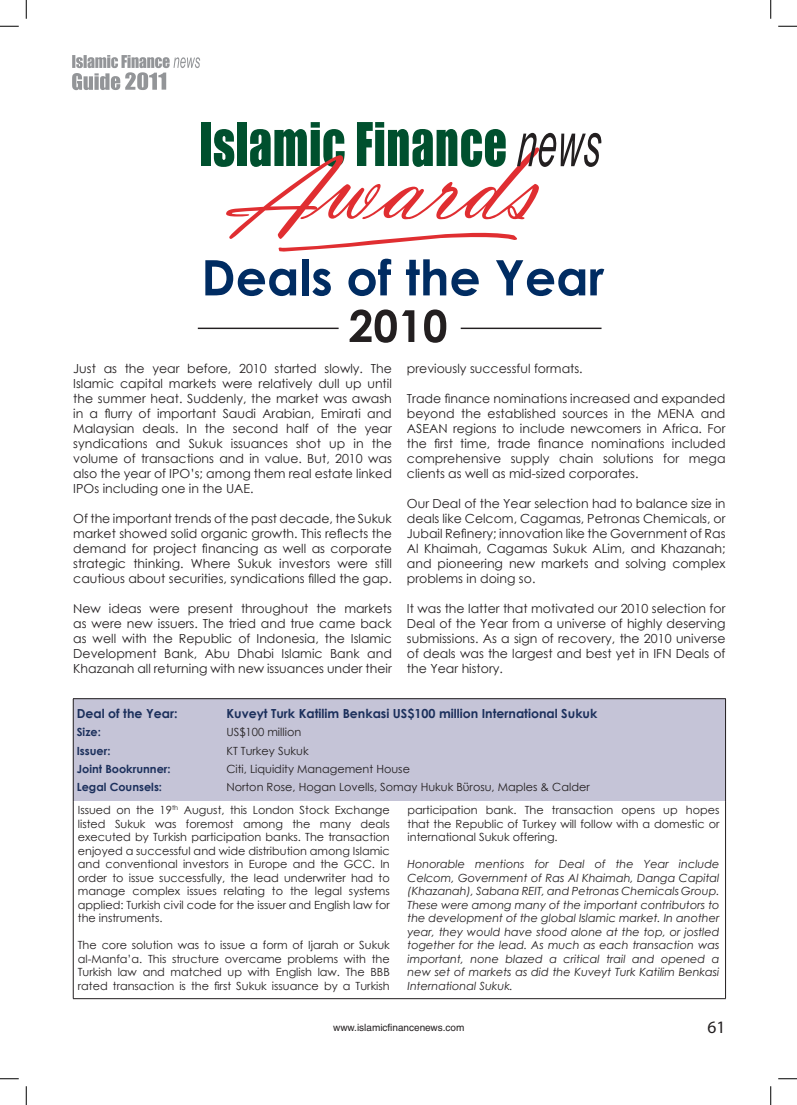
<style>
.page{position:relative;width:797px;height:1105px;background:#fff}
.page>*{position:absolute;margin:0;border:0;box-sizing:border-box;transform-origin:0 0}
.t1{font:17.5px "Myriad Pro";color:#231f20}
.t2{font:12.5px/15px "Century Gothic";color:#231f20;text-align:justify}
.t3{font:700 12.5px "Century Gothic";color:#1c305c}
.t4{font:11.25px/13.5px "Century Gothic";color:#231f20;text-align:justify}
.t5{font:italic 11.25px/13.5px "Century Gothic";color:#231f20;text-align:justify}
.t6{font:700 11.25px "Century Gothic";color:#1c305c}
.t7{font:10px "Helvetica LT Std";color:#231f20}
</style>
<div class="page">
<svg style="left:72px;top:55px;width:128px;height:35px"></svg>
<div style="left:73px;top:699px;width:652px;height:102px;background:#c5c4d7"></div>
<hr style="left:73px;top:698px;width:653px;height:1px;background:#231f20">
<hr style="left:73px;top:699px;width:1px;height:102px;background:#231f20">
<hr style="left:725px;top:699px;width:1px;height:102px;background:#231f20">
<hr style="left:73px;top:998px;width:653px;height:1px;background:#231f20">
<hr style="left:73px;top:801px;width:1px;height:197px;background:#231f20">
<hr style="left:725px;top:801px;width:1px;height:197px;background:#231f20">
<svg style="left:205px;top:260px;width:91px;height:36px"></svg>
<div style="left:302px;top:259px;width:6px;height:36px;background:#002c62"></div>
<svg style="left:312px;top:269px;width:19px;height:27px"></svg>
<svg style="left:348px;top:259px;width:43px;height:37px"></svg>
<svg style="left:406px;top:259px;width:73px;height:37px"></svg>
<svg style="left:496px;top:260px;width:108px;height:36px"></svg>
<hr style="left:198px;top:328px;width:140px;height:1px;background:#231f20">
<hr style="left:460px;top:328px;width:141px;height:1px;background:#231f20">
<div style="left:201px;top:122px;width:10px;height:44px;background:#00502e"></div>
<svg style="left:214px;top:122px;width:387px;height:130px"></svg>
<svg style="left:349px;top:309px;width:65px;height:34px"></svg>
<svg style="left:424px;top:309px;width:22px;height:34px"></svg>
<svg style="left:0;top:25px;width:19px;height:2px"></svg>
<svg style="left:778px;top:25px;width:19px;height:2px"></svg>
<svg style="left:0;top:1078px;width:19px;height:1px"></svg>
<svg style="left:778px;top:1078px;width:19px;height:1px"></svg>
<svg style="left:25px;top:0;width:2px;height:19px"></svg>
<svg style="left:25px;top:1086px;width:2px;height:19px"></svg>
<svg style="left:770px;top:0;width:1px;height:19px"></svg>
<svg style="left:770px;top:1086px;width:1px;height:19px"></svg>
<p class="t2" style="left:73px;top:361px;width:320px">Just as the year before, 2010 started slowly. The Islamic capital markets were relatively dull up until the summer heat. Suddenly, the market was awash in a flurry of important Saudi Arabian, Emirati and Malaysian deals. In the second half of the year syndications and Sukuk issuances shot up in the volume of transactions and in value. But, 2010 was also the year of IPO’s; among them real estate linked IPOs including one in the UAE.</p>
<p class="t2" style="left:73px;top:511px;width:320px">Of the important trends of the past decade, the Sukuk market showed solid organic growth. This reflects the demand for project financing as well as corporate strategic thinking. Where Sukuk investors were still cautious about securities, syndications filled the gap.</p>
<p class="t2" style="left:73px;top:601px;width:320px">New ideas were present throughout the markets as were new issuers. The tried and true came back as well with the Republic of Indonesia, the Islamic Development Bank, Abu Dhabi Islamic Bank and Khazanah all returning with new issuances under their</p>
<p class="t2" style="left:407px;top:361px;width:177px">previously successful formats.</p>
<p class="t2" style="left:407px;top:391px;width:320px">Trade finance nominations increased and expanded beyond the established sources in the MENA and ASEAN regions to include newcomers in Africa. For the first time, trade finance nominations included comprehensive supply chain solutions for mega clients as well as mid-sized corporates.</p>
<p class="t2" style="left:407px;top:496px;width:320px">Our Deal of the Year selection had to balance size in deals like Celcom, Cagamas, Petronas Chemicals, or Jubail Refinery; innovation like the Government of Ras Al Khaimah, Cagamas Sukuk ALim, and Khazanah; and pioneering new markets and solving complex problems in doing so.</p>
<p class="t2" style="left:407px;top:601px;width:320px">It was the latter that motivated our 2010 selection for Deal of the Year from a universe of highly deserving submissions. As a sign of recovery, the 2010 universe of deals was the largest and best yet in IFN Deals of the Year history.</p>
<p class="t3" style="left:77px;top:704px;width:102px">Deal of the Year:</p>
<p class="t3" style="left:226px;top:704px;width:372px">Kuveyt Turk Katilim Benkasi US$100 million International Sukuk</p>
<p class="t6" style="left:77px;top:723px;width:26px">Size:</p>
<p class="t4" style="left:226px;top:725px;width:76px">US$100 million</p>
<p class="t6" style="left:77px;top:742px;width:35px">Issuer:</p>
<p class="t4" style="left:226px;top:743px;width:84px">KT Turkey Sukuk</p>
<p class="t6" style="left:77px;top:760px;width:95px">Joint Bookrunner:</p>
<p class="t4" style="left:226px;top:762px;width:185px">Citi, Liquidity Management House</p>
<p class="t6" style="left:77px;top:779px;width:87px">Legal Counsels:</p>
<p class="t4" style="left:226px;top:780px;width:365px">Norton Rose, Hogan Lovells, Somay Hukuk Bϋrosu, Maples &amp; Calder</p>
<p class="t4" style="left:78px;top:803px;width:313px">Issued on the 19<sup>th</sup> August, this London Stock Exchange listed Sukuk was foremost among the many deals executed by Turkish participation banks. The transaction enjoyed a successful and wide distribution among Islamic and conventional investors in Europe and the GCC. In order to issue successfully, the lead underwriter had to manage complex issues relating to the legal systems applied: Turkish civil code for the issuer and English law for the instruments.</p>
<p class="t4" style="left:78px;top:938px;width:313px">The core solution was to issue a form of Ijarah or Sukuk al-Manfa’a. This structure overcame problems with the Turkish law and matched up with English law. The BBB rated transaction is the first Sukuk issuance by a Turkish</p>
<p class="t4" style="left:407px;top:803px;width:313px">participation bank. The transaction opens up hopes that the Republic of Turkey will follow with a domestic or international Sukuk offering.</p>
<p class="t5" style="left:407px;top:857px;width:313px">Honorable mentions for Deal of the Year include Celcom, Government of Ras Al Khaimah, Danga Capital (Khazanah), Sabana REIT, and Petronas Chemicals Group.<br>These were among many of the important contributors to the development of the global Islamic market. In another year, they would have stood alone at the top, or jostled together for the lead. As much as each transaction was important, none blazed a critical trail and opened a new set of markets as did the Kuveyt Turk Katilim Benkasi International Sukuk.</p>
<p class="t7" style="left:333px;top:1021px;width:133px">www.islamicfinancenews.com</p>
<p class="t1" style="left:707px;top:1016px;width:19px">61</p>
</div>
